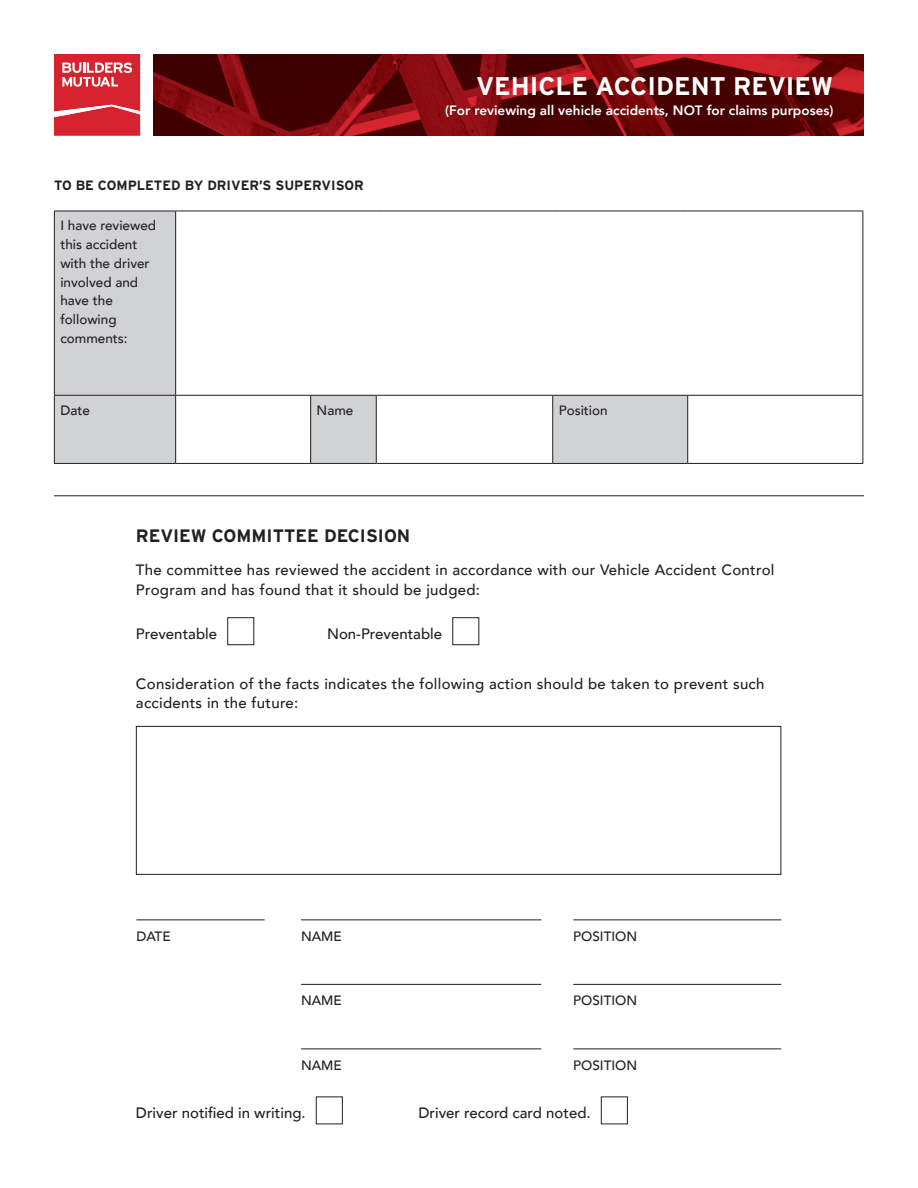
<style>
.page{position:relative;width:918px;height:1188px;background:#fff}
.page>*{position:absolute;margin:0;border:0;box-sizing:border-box;transform-origin:0 0}
.t1{font:700 25.5px "Interstate";color:#fff}
.body_copy{font:700 18px "Interstate";color:#231f20}
.body_copy-2{font:500 15px/19.5px "Avenir";letter-spacing:.02em;color:#231f20}
.body_copy-3{font:500 15px "Avenir";color:#231f20}
.body_copy-4{font:500 13.5px/18.8px "Avenir";color:#231f20}
.body_copy-5{font:800 13.5px "Avenir";color:#fff}
.body_copy-6{font:700 13.5px "Interstate";color:#231f20}
</style>
<div class="page">
<img style="left:154px;top:54px;width:710px;height:82px">
<svg style="left:54px;top:54px;width:86px;height:82px;background:#da424b"></svg>
<div style="left:54px;top:211px;width:122px;height:184px;background:#d1d2d4"></div>
<div style="left:54px;top:395px;width:122px;height:68px;background:#d1d2d4"></div>
<div style="left:311px;top:395px;width:65px;height:68px;background:#d1d2d4"></div>
<div style="left:553px;top:395px;width:135px;height:68px;background:#d1d2d4"></div>
<hr style="left:54px;top:211px;width:122px;height:1px;background:#231f20">
<hr style="left:54px;top:211px;width:1px;height:184px;background:#231f20">
<hr style="left:176px;top:211px;width:135px;height:1px;background:#231f20">
<hr style="left:175px;top:211px;width:1px;height:184px;background:#231f20">
<hr style="left:311px;top:211px;width:65px;height:1px;background:#231f20">
<hr style="left:376px;top:211px;width:177px;height:1px;background:#231f20">
<hr style="left:553px;top:211px;width:135px;height:1px;background:#231f20">
<hr style="left:688px;top:211px;width:175px;height:1px;background:#231f20">
<hr style="left:862px;top:211px;width:1px;height:184px;background:#231f20">
<hr style="left:54px;top:395px;width:122px;height:1px;background:#231f20">
<hr style="left:54px;top:396px;width:1px;height:67px;background:#231f20">
<hr style="left:176px;top:395px;width:135px;height:1px;background:#231f20">
<hr style="left:175px;top:396px;width:1px;height:67px;background:#231f20">
<hr style="left:311px;top:395px;width:65px;height:1px;background:#231f20">
<hr style="left:310px;top:396px;width:1px;height:67px;background:#231f20">
<hr style="left:376px;top:395px;width:177px;height:1px;background:#231f20">
<hr style="left:376px;top:396px;width:1px;height:67px;background:#231f20">
<hr style="left:553px;top:395px;width:135px;height:1px;background:#231f20">
<hr style="left:552px;top:396px;width:1px;height:67px;background:#231f20">
<hr style="left:688px;top:395px;width:175px;height:1px;background:#231f20">
<hr style="left:687px;top:396px;width:1px;height:67px;background:#231f20">
<hr style="left:862px;top:396px;width:1px;height:67px;background:#231f20">
<hr style="left:54px;top:463px;width:122px;height:1px;background:#231f20">
<hr style="left:176px;top:463px;width:135px;height:1px;background:#231f20">
<hr style="left:311px;top:463px;width:65px;height:1px;background:#231f20">
<hr style="left:376px;top:463px;width:177px;height:1px;background:#231f20">
<hr style="left:553px;top:463px;width:135px;height:1px;background:#231f20">
<hr style="left:688px;top:463px;width:175px;height:1px;background:#231f20">
<div style="left:227px;top:617px;width:27px;height:28px;border:1px solid #231f20"></div>
<div style="left:316px;top:1097px;width:27px;height:27px;border:1px solid #231f20"></div>
<div style="left:136px;top:726px;width:645px;height:149px;border:1px solid #231f20"></div>
<div style="left:452px;top:617px;width:27px;height:28px;border:1px solid #231f20"></div>
<div style="left:601px;top:1097px;width:27px;height:27px;border:1px solid #231f20"></div>
<hr style="left:136px;top:920px;width:129px;height:1px;background:#231f20">
<hr style="left:301px;top:920px;width:240px;height:1px;background:#231f20">
<hr style="left:301px;top:984px;width:240px;height:1px;background:#231f20">
<hr style="left:301px;top:1048px;width:240px;height:1px;background:#231f20">
<hr style="left:573px;top:920px;width:208px;height:1px;background:#231f20">
<hr style="left:573px;top:984px;width:208px;height:1px;background:#231f20">
<hr style="left:573px;top:1048px;width:208px;height:1px;background:#231f20">
<hr style="left:54px;top:495px;width:810px;height:1px;background:#231f20">
<p class="body_copy-6" style="left:54px;top:177px;width:311px">TO BE COMPLETED BY DRIVER’S SUPERVISOR</p>
<p class="body_copy-4" style="left:60px;top:216px;width:97px">I have reviewed this accident with the driver involved and have the following comments:</p>
<p class="t1" style="left:476px;top:70px;width:359px">VEHICLE ACCIDENT REVIEW</p>
<p class="body_copy-5" style="left:445px;top:100px;width:390px">(For reviewing all vehicle accidents, NOT for claims purposes)</p>
<p class="body_copy-4" style="left:60px;top:400px;width:31px">Date</p>
<p class="body_copy-4" style="left:317px;top:400px;width:38px">Name</p>
<p class="body_copy-4" style="left:559px;top:400px;width:51px">Position</p>
<p class="body_copy" style="left:136px;top:525px;width:276px">REVIEW COMMITTEE DECISION</p>
<p class="body_copy-2" style="left:136px;top:559px;width:640px">The committee has reviewed the accident in accordance with our Vehicle Accident Control<br>Program and has found that it should be judged:</p>
<p class="body_copy-3" style="left:136px;top:621px;width:83px">Preventable</p>
<p class="body_copy-3" style="left:327px;top:621px;width:117px">Non-Preventable</p>
<p class="body_copy-2" style="left:136px;top:673px;width:630px">Consideration of the facts indicates the following action should be taken to prevent such accidents in the future:</p>
<p class="body_copy-4" style="left:136px;top:926px;width:36px">DATE</p>
<p class="body_copy-4" style="left:301px;top:926px;width:42px">NAME</p>
<p class="body_copy-4" style="left:573px;top:926px;width:65px">POSITION</p>
<p class="body_copy-4" style="left:301px;top:990px;width:42px">NAME</p>
<p class="body_copy-4" style="left:573px;top:990px;width:65px">POSITION</p>
<p class="body_copy-4" style="left:301px;top:1055px;width:42px">NAME</p>
<p class="body_copy-4" style="left:573px;top:1055px;width:65px">POSITION</p>
<p class="body_copy-3" style="left:136px;top:1100px;width:171px">Driver notified in writing.</p>
<p class="body_copy-3" style="left:418px;top:1100px;width:174px">Driver record card noted.</p>
</div>
